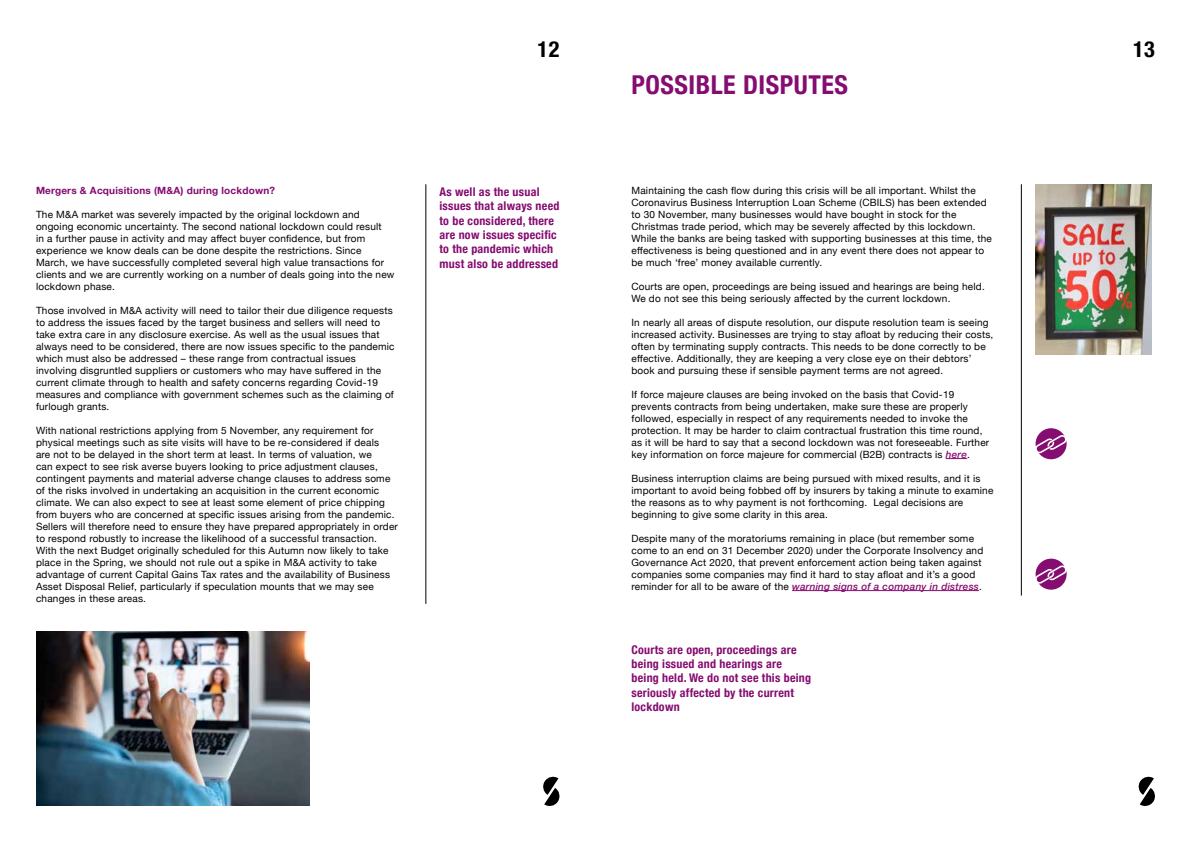
<style>
.page{position:relative;width:1191px;height:842px;background:#fff}
.page>*{position:absolute;margin:0;border:0;box-sizing:border-box;transform-origin:0 0}
.t1{font:700 condensed 26px "Helvetica Neue";letter-spacing:.02em;color:#850c70}
.t2{font:700 condensed 22.3px "Helvetica Neue";color:#000}
.t3{font:700 condensed 12px/14.4px "Helvetica Neue";letter-spacing:.02em;color:#850c70}
.t4{font:10px/12px "Helvetica Neue";letter-spacing:.02em;color:#000}
.t5{font:700 10px "Helvetica Neue";letter-spacing:.02em;color:#850c70}
.s1{font-weight:500;font-style:italic;color:#850c70}
</style>
<div class="page">
<hr style="left:425px;top:184px;width:1px;height:420px;background:#000">
<svg style="left:543px;top:776px;width:17px;height:30px"></svg>
<svg style="left:945px;top:458px;width:22px;height:1px"></svg>
<hr style="left:792px;top:590px;width:187px;height:1px;background:#850c70">
<hr style="left:1020px;top:184px;width:1px;height:412px;background:#000">
<svg style="left:1138px;top:776px;width:17px;height:30px"></svg>
<img style="left:36px;top:632px;width:273px;height:174px">
<img style="left:1035px;top:184px;width:117px;height:171px">
<div style="left:1035px;top:428px;width:31px;height:31px;background:#850c70;border-radius:50%"></div>
<svg style="left:1035px;top:435px;width:31px;height:18px"></svg>
<div style="left:1035px;top:559px;width:31px;height:31px;background:#850c70;border-radius:50%"></div>
<svg style="left:1035px;top:565px;width:31px;height:19px"></svg>
<h2 class="t2" style="left:537px;top:31px;width:23px">12</h2>
<p class="t5" style="left:36px;top:183px;width:241px">Mergers &amp; Acquisitions (M&amp;A) during lockdown?</p>
<p class="t4" style="left:36px;top:209px;width:360px">The M&amp;A market was severely impacted by the original lockdown and ongoing economic uncertainty. The second national lockdown could result<br>in a further pause in activity and may affect buyer confidence, but from experience we know deals can be done despite the restrictions. Since March, we have successfully completed several high value transactions for clients and we are currently working on a number of deals going into the new lockdown phase.</p>
<p class="t4" style="left:36px;top:305px;width:360px">Those involved in M&amp;A activity will need to tailor their due diligence requests to address the issues faced by the target business and sellers will need to take extra care in any disclosure exercise. As well as the usual issues that always need to be considered, there are now issues specific to the pandemic which must also be addressed – these range from contractual issues involving disgruntled suppliers or customers who may have suffered in the current climate through to health and safety concerns regarding Covid-19 measures and compliance with government schemes such as the claiming of furlough grants.</p>
<p class="t4" style="left:36px;top:425px;width:363px">With national restrictions applying from 5 November, any requirement for physical meetings such as site visits will have to be re-considered if deals<br>are not to be delayed in the short term at least. In terms of valuation, we<br>can expect to see risk averse buyers looking to price adjustment clauses, contingent payments and material adverse change clauses to address some of the risks involved in undertaking an acquisition in the current economic climate. We can also expect to see at least some element of price chipping from buyers who are concerned at specific issues arising from the pandemic.<br>Sellers will therefore need to ensure they have prepared appropriately in order to respond robustly to increase the likelihood of a successful transaction.<br>With the next Budget originally scheduled for this Autumn now likely to take place in the Spring, we should not rule out a spike in M&amp;A activity to take advantage of current Capital Gains Tax rates and the availability of Business Asset Disposal Relief, particularly if speculation mounts that we may see changes in these areas.</p>
<p class="t3" style="left:439px;top:183px;width:121px">As well as the usual issues that always need to be considered, there are now issues specific to the pandemic which must also be addressed</p>
<h1 class="t1" style="left:631px;top:64px;width:218px">POSSIBLE DISPUTES</h1>
<p class="t4" style="left:631px;top:185px;width:362px">Maintaining the cash flow during this crisis will be all important. Whilst the Coronavirus Business Interruption Loan Scheme (CBILS) has been extended to 30 November, many businesses would have bought in stock for the Christmas trade period, which may be severely affected by this lockdown.<br>While the banks are being tasked with supporting businesses at this time, the effectiveness is being questioned and in any event there does not appear to be much ‘free’ money available currently.</p>
<p class="t4" style="left:631px;top:281px;width:355px">Courts are open, proceedings are being issued and hearings are being held.<br>We do not see this being seriously affected by the current lockdown.</p>
<p class="t4" style="left:631px;top:317px;width:363px">In nearly all areas of dispute resolution, our dispute resolution team is seeing increased activity. Businesses are trying to stay afloat by reducing their costs, often by terminating supply contracts. This needs to be done correctly to be effective. Additionally, they are keeping a very close eye on their debtors’ book and pursuing these if sensible payment terms are not agreed.</p>
<p class="t4" style="left:631px;top:389px;width:359px">If force majeure clauses are being invoked on the basis that Covid-19 prevents contracts from being undertaken, make sure these are properly followed, especially in respect of any requirements needed to invoke the protection. It may be harder to claim contractual frustration this time round, as it will be hard to say that a second lockdown was not foreseeable. Further key information on force majeure for commercial (B2B) contracts is <span class="s1">here</span>.</p>
<p class="t4" style="left:631px;top:473px;width:363px">Business interruption claims are being pursued with mixed results, and it is important to avoid being fobbed off by insurers by taking a minute to examine the reasons as to why payment is not forthcoming. Legal decisions are beginning to give some clarity in this area.</p>
<p class="t4" style="left:631px;top:533px;width:353px">Despite many of the moratoriums remaining in place (but remember some come to an end on 31 December 2020) under the Corporate Insolvency and Governance Act 2020, that prevent enforcement action being taken against companies some companies may find it hard to stay afloat and it’s a good reminder for all to be aware of the <span class="s1">warning signs of a company in distress</span>.</p>
<p class="t3" style="left:631px;top:641px;width:181px">Courts are open, proceedings are being issued and hearings are being held. We do not see this being seriously affected by the current lockdown</p>
<h2 class="t2" style="left:1133px;top:31px;width:23px">13</h2>
</div>
